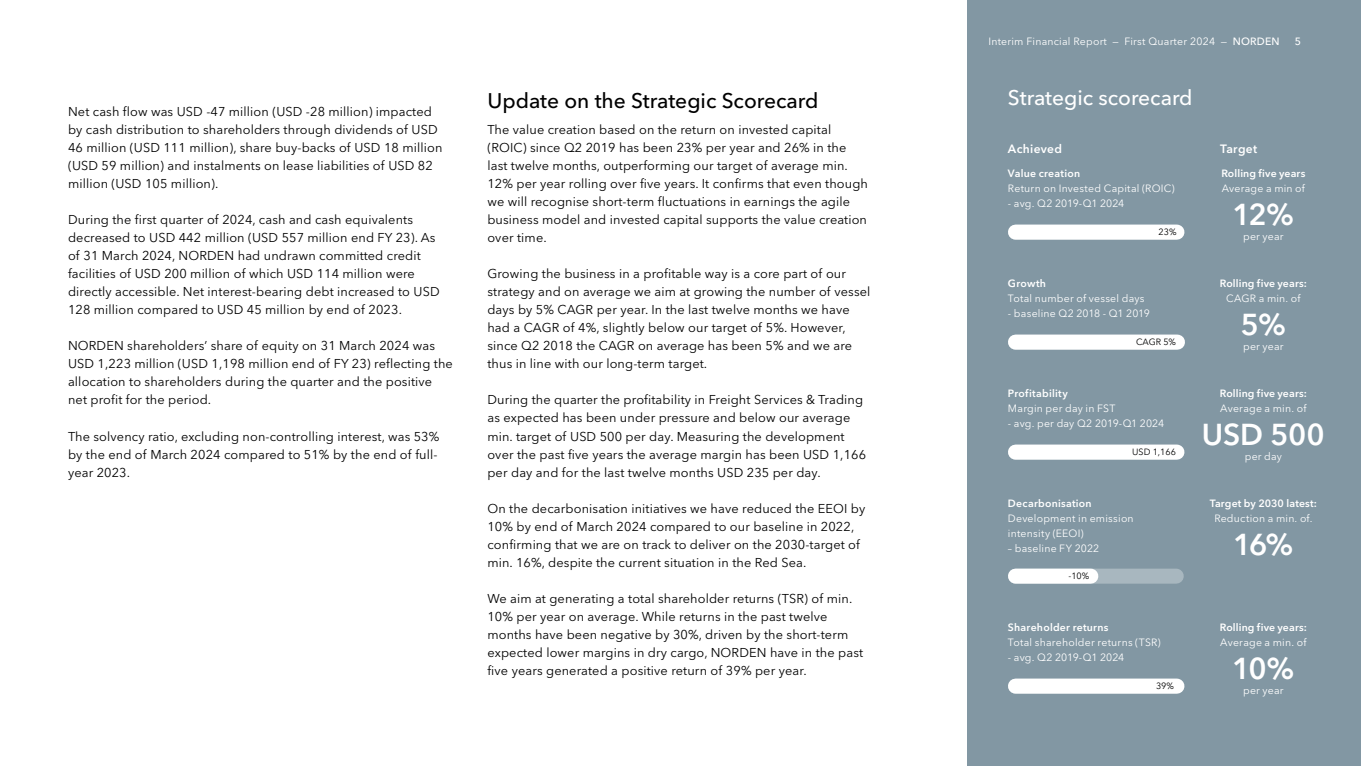
<style>
.page{position:relative;width:1361px;height:766px;background:#fff}
.page>*{position:absolute;margin:0;border:0;box-sizing:border-box;transform-origin:0 0}
.t1{font:600 30px "Avenir Next LT Pro";letter-spacing:-.025em;color:#fff}
.t2{font:500 21px "Avenir Next LT Pro";color:#000}
.t3{font:500 21px "Avenir Next LT Pro";color:#fff}
.t4{font:12.75px/18px "Avenir Next LT Pro";letter-spacing:.01em;color:#000}
.t5{font:600 12px "Avenir Next LT Pro";letter-spacing:.025em;color:#fff}
.t6{font:10.5px/15px "Avenir Next LT Pro";letter-spacing:.02em;color:#fff}
.t7{font:600 10.5px "Avenir Next LT Pro";letter-spacing:.02em;color:#fff}
.t8{font:500 10.5px "Avenir Next LT Pro";color:#fff}
.t9{font:9px "Avenir Next LT Pro";color:#000}
.s1{font-weight:500}
</style>
<div class="page">
<div style="left:967px;top:0;width:394px;height:765px;background:#8297a3"></div>
<div style="left:1015px;top:224px;width:162px;height:15px;background:#fff"></div>
<div style="left:1015px;top:678px;width:162px;height:15px;background:#fff"></div>
<div style="left:1015px;top:444px;width:162px;height:15px;background:#fff"></div>
<div style="left:1015px;top:334px;width:162px;height:15px;background:#fff"></div>
<div style="left:1015px;top:568px;width:161px;height:15px;background:#a8b7bf"></div>
<div style="left:1015px;top:568px;width:76px;height:15px;background:#fff"></div>
<p class="t4" style="left:68px;top:103px;width:376px">Net cash flow was USD -47 million (USD -28 million) impacted by cash distribution to shareholders through dividends of USD 46 million (USD 111 million), share buy-backs of USD 18 million (USD 59 million) and instalments on lease liabilities of USD 82 million (USD 105 million).</p>
<p class="t4" style="left:68px;top:211px;width:373px">During the first quarter of 2024, cash and cash equivalents decreased to USD 442 million (USD 557 million end FY 23). As of 31 March 2024, NORDEN had undrawn committed credit facilities of USD 200 million of which USD 114 million were directly accessible. Net interest-bearing debt increased to USD 128 million compared to USD 45 million by end of 2023.</p>
<p class="t4" style="left:68px;top:337px;width:386px">NORDEN shareholders’ share of equity on 31 March 2024 was USD 1,223 million (USD 1,198 million end of FY 23) reflecting the allocation to shareholders during the quarter and the positive net profit for the period.</p>
<p class="t4" style="left:68px;top:427px;width:373px">The solvency ratio, excluding non-controlling interest, was 53% by the end of March 2024 compared to 51% by the end of full&shy;year 2023.</p>
<h2 class="t2" style="left:487px;top:88px;width:332px">Update on the Strategic Scorecard</h2>
<p class="t4" style="left:487px;top:121px;width:382px">The value creation based on the return on invested capital (ROIC) since Q2 2019 has been 23% per year and 26% in the last twelve months, outperforming our target of average min.<br>12% per year rolling over five years. It confirms that even though we will recognise short-term fluctuations in earnings the agile business model and invested capital supports the value creation over time.</p>
<p class="t4" style="left:487px;top:265px;width:384px">Growing the business in a profitable way is a core part of our strategy and on average we aim at growing the number of vessel days by 5% CAGR per year. In the last twelve months we have had a CAGR of 4%, slightly below our target of 5%. However, since Q2 2018 the CAGR on average has been 5% and we are thus in line with our long-term target.</p>
<p class="t4" style="left:487px;top:391px;width:380px">During the quarter the profitability in Freight Services &amp; Trading as expected has been under pressure and below our average min. target of USD 500 per day. Measuring the development over the past five years the average margin has been USD 1,166 per day and for the last twelve months USD 235 per day.</p>
<p class="t4" style="left:487px;top:499px;width:379px">On the decarbonisation initiatives we have reduced the EEOI by 10% by end of March 2024 compared to our baseline in 2022, confirming that we are on track to deliver on the 2030-target of min. 16%, despite the current situation in the Red Sea.</p>
<p class="t4" style="left:487px;top:589px;width:377px">We aim at generating a total shareholder returns (TSR) of min.<br>10% per year on average. While returns in the past twelve months have been negative by 30%, driven by the short-term expected lower margins in dry cargo, NORDEN have in the past five years generated a positive return of 39% per year.</p>
<p class="t6" style="left:988px;top:34px;width:293px">Interim Financial Report — First Quarter 2024 — <span class="s1">NORDEN</span></p>
<p class="t8" style="left:1294px;top:35px;width:8px">5</p>
<h2 class="t3" style="left:1008px;top:85px;width:186px">Strategic scorecard</h2>
<p class="t5" style="left:1008px;top:141px;width:56px">Achieved</p>
<p class="t5" style="left:1220px;top:141px;width:39px">Target</p>
<p class="t7" style="left:1008px;top:167px;width:74px">Value creation</p>
<p class="t6" style="left:1008px;top:181px;width:168px">Return on Invested Capital (ROIC)</p>
<p class="t6" style="left:1008px;top:196px;width:118px">- avg. Q2 2019-Q1 2024</p>
<p class="t9" style="left:1158px;top:227px;width:19px">23%</p>
<p class="t7" style="left:1008px;top:277px;width:40px">Growth</p>
<p class="t6" style="left:1008px;top:291px;width:138px">Total number of vessel days</p>
<p class="t6" style="left:1008px;top:306px;width:143px">- baseline Q2 2018 - Q1 2019</p>
<p class="t9" style="left:1136px;top:336px;width:41px">CAGR 5%</p>
<p class="t7" style="left:1008px;top:387px;width:61px">Profitability</p>
<p class="t6" style="left:1008px;top:401px;width:109px">Margin per day in FST</p>
<p class="t6" style="left:1008px;top:416px;width:158px">- avg. per day Q2 2019-Q1 2024</p>
<p class="t9" style="left:1132px;top:446px;width:45px">USD 1,166</p>
<p class="t7" style="left:1008px;top:497px;width:85px">Decarbonisation</p>
<p class="t6" style="left:1008px;top:511px;width:127px">Development in emission intensity (EEOI)</p>
<p class="t6" style="left:1008px;top:541px;width:93px">– baseline FY 2022</p>
<p class="t9" style="left:1068px;top:570px;width:22px">-10%</p>
<p class="t7" style="left:1008px;top:621px;width:102px">Shareholder returns</p>
<p class="t6" style="left:1008px;top:634px;width:154px">Total shareholder returns (TSR)</p>
<p class="t6" style="left:1008px;top:649px;width:118px">- avg. Q2 2019-Q1 2024</p>
<p class="t9" style="left:1156px;top:680px;width:19px">39%</p>
<p class="t7" style="left:1221px;top:167px;width:86px">Rolling five years</p>
<p class="t6" style="left:1221px;top:181px;width:85px">Average a min of</p>
<h1 class="t1" style="left:1232px;top:196px;width:63px">12%</h1>
<p class="t6" style="left:1243px;top:229px;width:42px">per year</p>
<p class="t7" style="left:1219px;top:277px;width:89px">Rolling five years:</p>
<p class="t6" style="left:1226px;top:291px;width:76px">CAGR a min. of</p>
<h1 class="t1" style="left:1240px;top:306px;width:47px">5%</h1>
<p class="t6" style="left:1243px;top:339px;width:42px">per year</p>
<p class="t7" style="left:1219px;top:387px;width:89px">Rolling five years:</p>
<p class="t6" style="left:1220px;top:401px;width:88px">Average a min. of</p>
<h1 class="t1" style="left:1202px;top:416px;width:124px">USD 500</h1>
<p class="t6" style="left:1244px;top:449px;width:39px">per day</p>
<p class="t7" style="left:1209px;top:497px;width:109px">Target by 2030 latest:</p>
<p class="t6" style="left:1214px;top:511px;width:100px">Reduction a min. of.</p>
<h1 class="t1" style="left:1233px;top:526px;width:62px">16%</h1>
<p class="t7" style="left:1219px;top:621px;width:89px">Rolling five years:</p>
<p class="t6" style="left:1220px;top:634px;width:88px">Average a min. of</p>
<h1 class="t1" style="left:1232px;top:650px;width:64px">10%</h1>
<p class="t6" style="left:1243px;top:682px;width:42px">per year</p>
</div>
